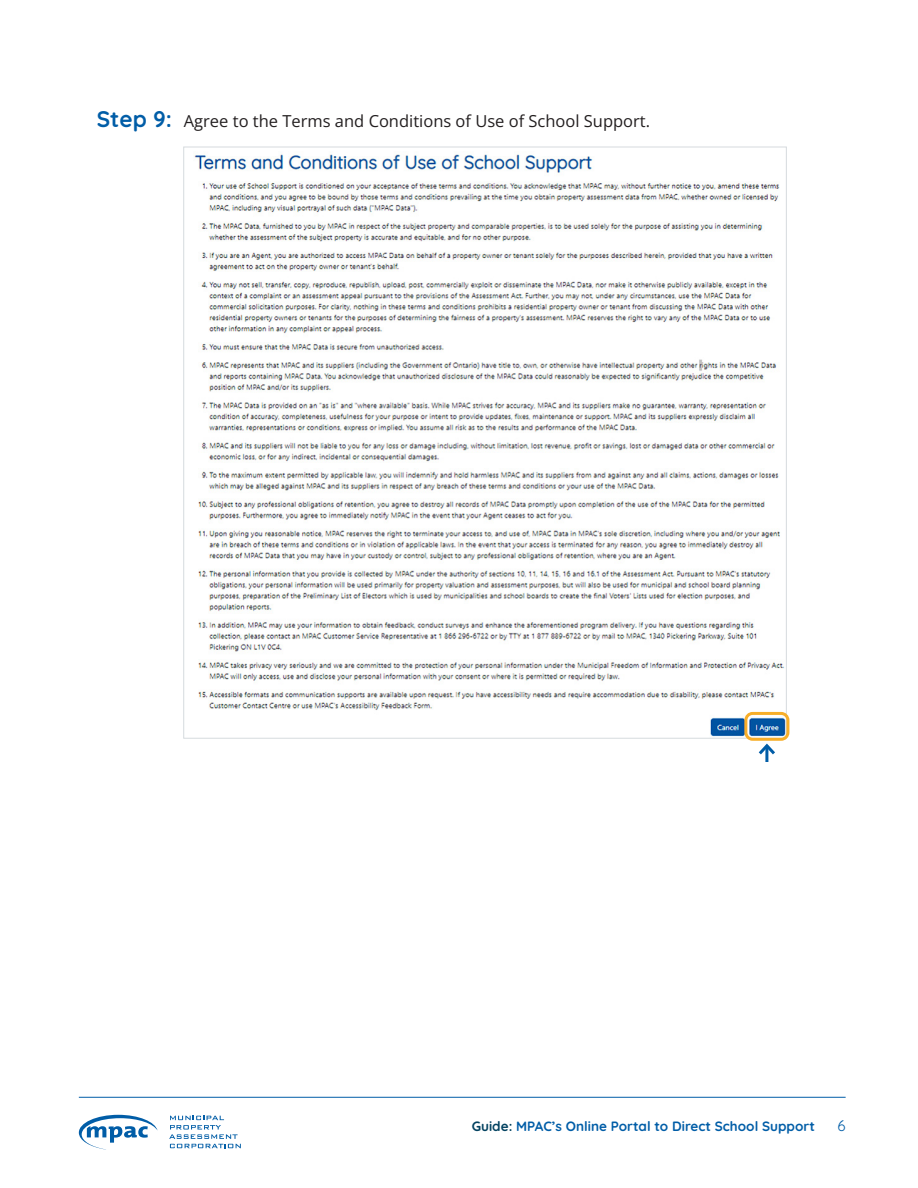
<style>
.page{position:relative;width:918px;height:1188px;background:#fff}
.page>*{position:absolute;margin:0;border:0;box-sizing:border-box;transform-origin:0 0}
.t1{font:16.5px "Open Sans";color:#231f20}
.t2{font:300 15px "Quicksand";color:#015da7}
.t3{font:300 13.5px "Quicksand";color:#015da7}
.s1{font-family:"Quicksand";font-weight:300;font-size:22.5px;color:#015da7}
.s2{color:#034260}
</style>
<div class="page">
<hr style="left:79px;top:1097px;width:767px;height:1px;background:#015da7">
<svg style="left:79px;top:1115px;width:79px;height:35px"></svg>
<svg style="left:169px;top:1116px;width:72px;height:32px"></svg>
<img style="left:194px;top:154px;width:591px;height:583px">
<div style="left:744px;top:712px;width:45px;height:29px;border:3px solid #f7ae29;border-radius:7px"></div>
<hr style="left:765px;top:746px;width:3px;height:16px;background:#015da7">
<svg style="left:758px;top:743px;width:17px;height:15px"></svg>
<p class="t1" style="left:97px;top:110px;width:555px"><span class="s1">Step 9:</span> Agree to the Terms and Conditions of Use of School Support.</p>
<p class="t3" style="left:472px;top:1116px;width:345px"><span class="s2">Guide:</span> MPAC’s Online Portal to Direct School Support</p>
<p class="t2" style="left:838px;top:1114px;width:10px">6</p>
</div>
